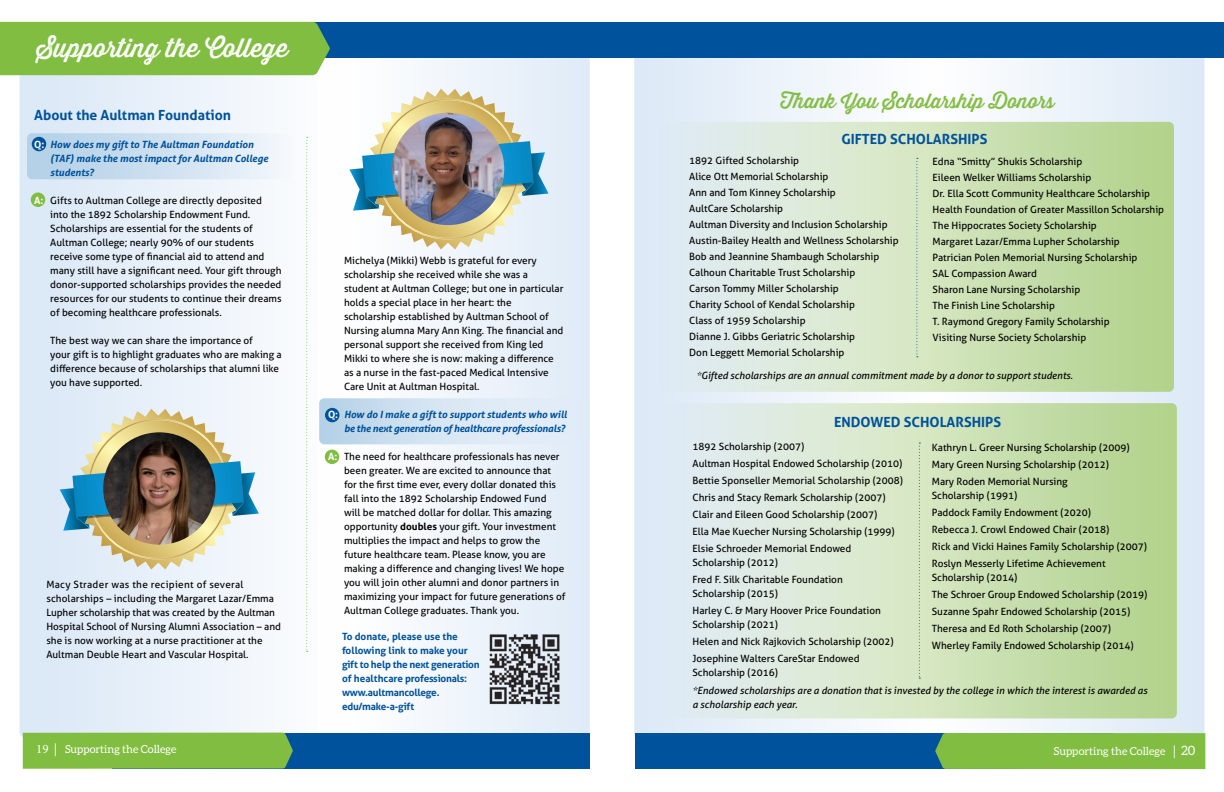
<style>
.page{position:relative;width:1224px;height:792px;background:#fff}
.page>*{position:absolute;margin:0;border:0;box-sizing:border-box;transform-origin:0 0}
.t1{font:25.9px "Thirsty Rough Reg One";color:#fff}
.t2{font:20px "Thirsty Rough Reg One";color:#81bd41}
.t3{font:700 14px "Aller";color:#00529c}
.t4{font:11px "Aleo";color:#fff}
.t5{font:10px/14px "Aller";color:#000}
.t6{font:italic 10px/14px "Aller";color:#000}
.t7{font:700 10px/14px "Aller";letter-spacing:-.02em;color:#00529c}
.t8{font:italic 700 10px/14px "Aller";letter-spacing:-.02em;color:#00529c;text-align:right}
.t9{font:italic 700 10px/14px "Aller";color:#00529c}
.t10{font:700 10px "Aller";color:#fff}
.s1{font-style:normal;color:#fff}
.s2{font-weight:700}
.s3{font-family:"Minion Pro";font-size:12.9px}
.s4{font-size:12.9px}
</style>
<div class="page">
<div style="left:932px;top:49px;width:272px;height:691px;background:linear-gradient(to right,#f8fafc,#d9e6f5);border-radius:5px"></div>
<div style="left:634px;top:49px;width:298px;height:691px;background:linear-gradient(to right,#d8e6f5,#f8fafc);border-radius:5px"></div>
<div style="left:662px;top:403px;width:515px;height:315px;background:linear-gradient(to right,#e9f1f9,#b7d58b);border-radius:5px"></div>
<div style="left:659px;top:122px;width:515px;height:270px;background:linear-gradient(to right,#e9f1f8,#b7d58b);border-radius:5px"></div>
<svg style="left:317px;top:40px;width:273px;height:698px"></svg>
<div style="left:20px;top:40px;width:297px;height:698px;background:linear-gradient(to right,#d9e7f6,#fafcfd);border-radius:5px"></div>
<svg style="left:306px;top:137px;width:2px;height:515px"></svg>
<svg style="left:919px;top:443px;width:1px;height:236px"></svg>
<svg style="left:916px;top:158px;width:2px;height:199px"></svg>
<div style="left:0;top:22px;width:1224px;height:35px;background:#00529c"></div>
<div style="left:0;top:22px;width:330px;height:53px;background:#81bd41"></div>
<div style="left:27px;top:133px;width:265px;height:46px;background:linear-gradient(to right,#aecde5,#f2f6fb);border-radius:5px"></div>
<div style="left:32px;top:137px;width:14px;height:14px;background:#00529c;border-radius:50%"></div>
<div style="left:31px;top:193px;width:14px;height:14px;background:#81bd41;border-radius:50%"></div>
<svg style="left:60px;top:409px;width:199px;height:161px"></svg>
<img style="left:103px;top:432px;width:113px;height:113px;border-radius:56px">
<svg style="left:349px;top:89px;width:200px;height:161px"></svg>
<img style="left:392px;top:113px;width:112px;height:112px;border-radius:56px">
<div style="left:325px;top:408px;width:14px;height:14px;background:#00529c;border-radius:50%"></div>
<div style="left:325px;top:450px;width:14px;height:14px;background:#81bd41;border-radius:50%"></div>
<img style="left:485px;top:627px;width:78px;height:83px">
<div style="left:635px;top:733px;width:477px;height:36px;background:#00529c"></div>
<div style="left:935px;top:733px;width:270px;height:36px;background:#81bd41"></div>
<div style="left:113px;top:733px;width:477px;height:35px;background:#00529c"></div>
<div style="left:23px;top:733px;width:270px;height:36px;background:#81bd41"></div>
<p class="t1" style="left:37px;top:29px;width:253px">Supporting the College</p>
<p class="t3" style="left:34px;top:106px;width:198px">About the Aultman Foundation</p>
<p class="t9" style="left:50px;top:137px;width:219px;text-indent:-16px"><span class="s1">Q:</span> How does my gift to The Aultman Foundation (TAF) make the most impact for Aultman College students?</p>
<p class="t10" style="left:34px;top:194px;width:11px">A:</p>
<p class="t5" style="left:50px;top:193px;width:213px">Gifts to Aultman College are directly deposited</p>
<p class="t5" style="left:50px;top:207px;width:202px">into the 1892 Scholarship Endowment Fund.</p>
<p class="t5" style="left:50px;top:221px;width:233px">Scholarships are essential for the students of Aultman College; nearly 90% of our students receive some type of financial aid to attend and many still have a significant need. Your gift through</p>
<p class="t5" style="left:50px;top:277px;width:233px">donor-supported scholarships provides the needed</p>
<p class="t5" style="left:50px;top:291px;width:233px">resources for our students to continue their dreams of becoming healthcare professionals.</p>
<p class="t5" style="left:50px;top:333px;width:233px">The best way we can share the importance of<br>your gift is to highlight graduates who are making a difference because of scholarships that alumni like</p>
<p class="t5" style="left:50px;top:375px;width:93px">you have supported.</p>
<p class="t5" style="left:46px;top:578px;width:236px">Macy Strader was the recipient of several scholarships – including the Margaret Lazar/Emma Lupher scholarship that was created by the Aultman Hospital School of Nursing Alumni Association – and</p>
<p class="t5" style="left:46px;top:634px;width:218px">she is now working at a nurse practitioner at the</p>
<p class="t5" style="left:46px;top:648px;width:204px">Aultman Deuble Heart and Vascular Hospital.</p>
<p class="t5" style="left:344px;top:254px;width:194px">Michelya (Mikki) Webb is grateful for every</p>
<p class="t5" style="left:344px;top:268px;width:221px">scholarship she received while she was a student at Aultman College; but one in particular</p>
<p class="t5" style="left:344px;top:296px;width:221px">holds a special place in her heart: the scholarship established by Aultman School of Nursing alumna Mary Ann King. The financial and personal support she received from King led Mikki to where she is now: making a difference as a nurse in the fast-paced Medical Intensive</p>
<p class="t5" style="left:344px;top:380px;width:137px">Care Unit at Aultman Hospital.</p>
<p class="t8" style="left:328px;top:408px;width:241px"><span class="s1">Q:</span> How do I make a gift to support students who will be the next generation of healthcare professionals?</p>
<p class="t5" style="left:344px;top:450px;width:217px">The need for healthcare professionals has never been greater. We are excited to announce that for the first time ever, every dollar donated this fall into the 1892 Scholarship Endowed Fund will be matched dollar for dollar. This amazing opportunity <span class="s2">doubles</span> your gift. Your investment multiplies the impact and helps to grow the</p>
<p class="t5" style="left:344px;top:548px;width:222px">future healthcare team. Please know, you are making a difference and changing lives! We hope</p>
<p class="t5" style="left:344px;top:576px;width:217px">you will join other alumni and donor partners in</p>
<p class="t5" style="left:344px;top:590px;width:223px">maximizing your impact for future generations of</p>
<p class="t5" style="left:344px;top:604px;width:177px">Aultman College graduates. Thank you.</p>
<p class="t7" style="left:342px;top:629px;width:139px">To donate, please use the following link to make your gift to help the next generation of healthcare professionals: www.aultmancollege. edu/make-a-gift</p>
<p class="t10" style="left:328px;top:451px;width:11px">A:</p>
<p class="t2" style="left:781px;top:86px;width:275px">Thank You Scholarship Donors</p>
<p class="t3" style="left:841px;top:131px;width:148px">GIFTED SCHOLARSHIPS</p>
<p class="t5" style="left:689px;top:154px;width:111px">1892 Gifted Scholarship</p>
<p class="t5" style="left:689px;top:170px;width:141px">Alice Ott Memorial Scholarship</p>
<p class="t5" style="left:689px;top:186px;width:148px">Ann and Tom Kinney Scholarship</p>
<p class="t5" style="left:689px;top:202px;width:95px">AultCare Scholarship</p>
<p class="t5" style="left:689px;top:217px;width:211px;line-height:16px">Aultman Diversity and Inclusion Scholarship<br>Austin-Bailey Health and Wellness Scholarship</p>
<p class="t5" style="left:689px;top:249px;width:192px;line-height:16px">Bob and Jeannine Shambaugh Scholarship<br>Calhoun Charitable Trust Scholarship<br>Carson Tommy Miller Scholarship</p>
<p class="t5" style="left:689px;top:297px;width:167px;line-height:16px">Charity School of Kendal Scholarship Class of 1959 Scholarship<br>Dianne J. Gibbs Geriatric Scholarship Don Leggett Memorial Scholarship</p>
<p class="t5" style="left:933px;top:154px;width:151px">Edna “Smitty” Shukis Scholarship</p>
<p class="t5" style="left:933px;top:169px;width:233px;line-height:16px">Eileen Welker Williams Scholarship<br>Dr. Ella Scott Community Healthcare Scholarship<br>Health Foundation of Greater Massillon Scholarship</p>
<p class="t5" style="left:933px;top:218px;width:166px">The Hippocrates Society Scholarship</p>
<p class="t5" style="left:933px;top:233px;width:206px;line-height:16px">Margaret Lazar/Emma Lupher Scholarship Patrician Polen Memorial Nursing Scholarship SAL Compassion Award<br>Sharon Lane Nursing Scholarship<br>The Finish Line Scholarship</p>
<p class="t5" style="left:933px;top:314px;width:179px">T. Raymond Gregory Family Scholarship</p>
<p class="t5" style="left:933px;top:330px;width:155px">Visiting Nurse Society Scholarship</p>
<p class="t6" style="left:696px;top:368px;width:378px">*Gifted scholarships are an annual commitment made by a donor to support students.</p>
<p class="t3" style="left:834px;top:414px;width:169px">ENDOWED SCHOLARSHIPS</p>
<p class="t5" style="left:693px;top:438px;width:212px;line-height:17px">1892 Scholarship (2007)<br>Aultman Hospital Endowed Scholarship (2010)<br>Bettie Sponseller Memorial Scholarship (2008)<br>Chris and Stacy Remark Scholarship (2007)<br>Clair and Eileen Good Scholarship (2007)</p>
<p class="t5" style="left:693px;top:525px;width:204px">Ella Mae Kuecher Nursing Scholarship (1999)</p>
<p class="t5" style="left:693px;top:542px;width:160px">Elsie Schroeder Memorial Endowed</p>
<p class="t5" style="left:693px;top:554px;width:152px;line-height:17px">Scholarship (2012)<br>Fred F. Silk Charitable Foundation</p>
<p class="t5" style="left:693px;top:587px;width:87px">Scholarship (2015)</p>
<p class="t5" style="left:693px;top:604px;width:190px">Harley C. &amp; Mary Hoover Price Foundation</p>
<p class="t5" style="left:693px;top:618px;width:87px">Scholarship (2021)</p>
<p class="t5" style="left:693px;top:633px;width:203px;line-height:17px">Helen and Nick Rajkovich Scholarship (2002)<br>Josephine Walters CareStar Endowed</p>
<p class="t5" style="left:693px;top:666px;width:87px">Scholarship (2016)</p>
<p class="t5" style="left:932px;top:439px;width:199px;line-height:17px">Kathryn L. Greer Nursing Scholarship (2009)<br>Mary Green Nursing Scholarship (2012)<br>Mary Roden Memorial Nursing</p>
<p class="t5" style="left:932px;top:488px;width:87px">Scholarship (1991)</p>
<p class="t5" style="left:932px;top:505px;width:160px">Paddock Family Endowment (2020)</p>
<p class="t5" style="left:932px;top:522px;width:179px">Rebecca J. Crowl Endowed Chair (2018)</p>
<p class="t5" style="left:932px;top:538px;width:217px;line-height:17px">Rick and Vicki Haines Family Scholarship (2007)<br>Roslyn Messerly Lifetime Achievement</p>
<p class="t5" style="left:932px;top:569px;width:217px;line-height:17px">Scholarship (2014)<br>The Schroer Group Endowed Scholarship (2019)<br>Suzanne Spahr Endowed Scholarship (2015)<br>Theresa and Ed Roth Scholarship (2007)</p>
<p class="t5" style="left:932px;top:638px;width:203px">Wherley Family Endowed Scholarship (2014)</p>
<p class="t6" style="left:693px;top:683px;width:456px">*Endowed scholarships are a donation that is invested by the college in which the interest is awarded as a scholarship each year.</p>
<p class="t4" style="left:36px;top:743px;width:142px"><span class="s3">19 |</span> Supporting the College</p>
<p class="t4" style="left:1054px;top:745px;width:143px">Supporting the College <span class="s3">|</span> <span class="s4">20</span></p>
</div>
